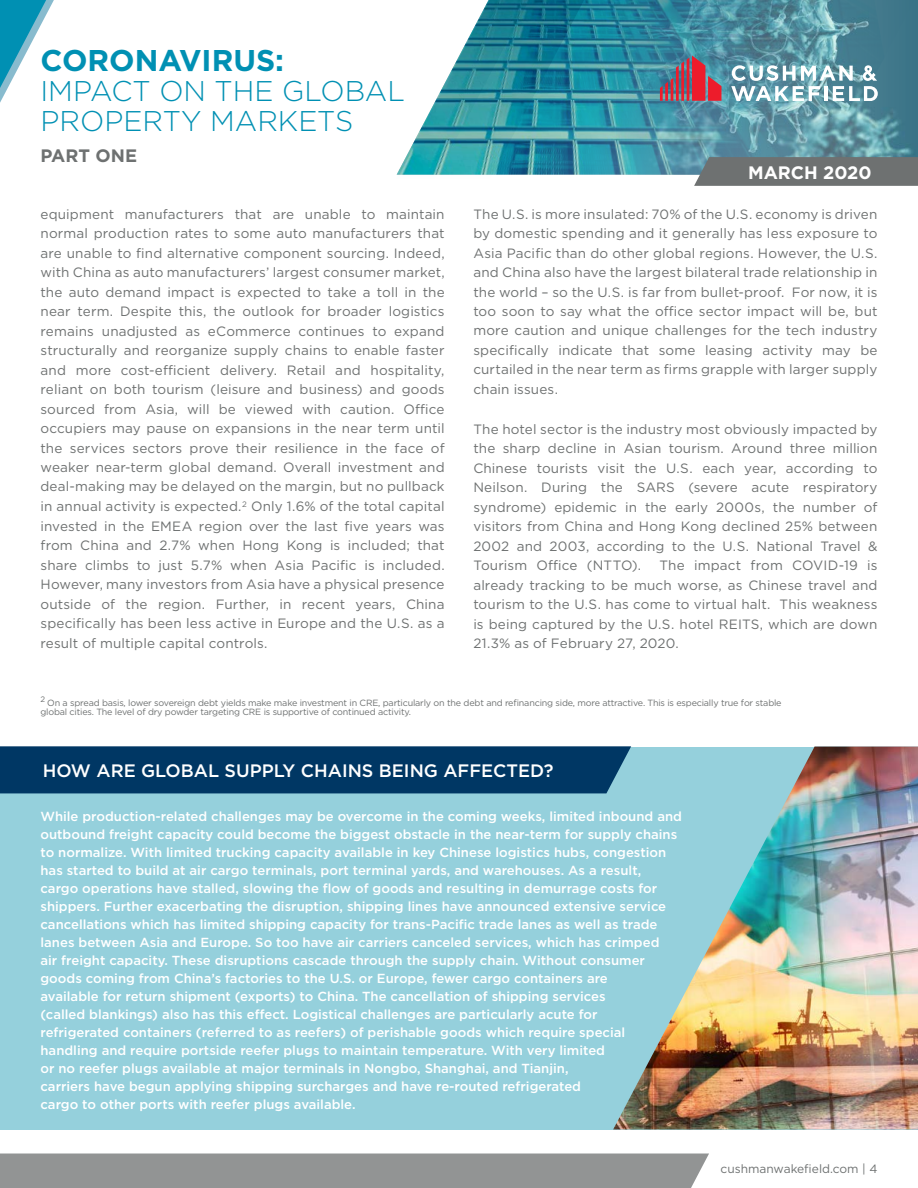
<style>
.page{position:relative;width:918px;height:1188px;background:#fff}
.page>*{position:absolute;margin:0;border:0;box-sizing:border-box;transform-origin:0 0}
.t1{font:700 30px "Gotham";color:#0090b3}
.t2{font:300 28.5px/30px "Gotham";color:#0090b3}
.t3{font:500 18px "Gotham";color:#fff}
.t4{font:700 18px "Gotham";color:#fff}
.t5{font:700 18px "Gotham";color:#6e7171}
.t6{font:13.5px/19.5px "Gotham";letter-spacing:.01em;color:#6e7171;text-align:justify}
.t7{font:500 13.2px/18px "Gotham";color:#fff}
.t8{font:12px "Gotham";color:#6e7171}
.t9{font:9px/9px "Gotham";letter-spacing:-.02em;color:#6e7171}
.t10{font:7.8px "Gotham";color:#6e7171}
</style>
<div class="page">
<img style="left:631px;top:0;width:287px;height:175px">
<div style="left:0;top:1154px;width:709px;height:34px;background:#929494"></div>
<svg style="left:396px;top:0;width:235px;height:175px"></svg>
<svg style="left:660px;top:55px;width:61px;height:46px;background:#915a6c"></svg>
<svg style="left:731px;top:65px;width:147px;height:36px"></svg>
<svg style="left:0;top:0;width:54px;height:103px"></svg>
<svg style="left:694px;top:157px;width:224px;height:29px;background:#6f7374"></svg>
<div style="left:0;top:747px;width:918px;height:383px;background:#95d0dc"></div>
<div style="left:0;top:746px;width:631px;height:47px;background:#003764"></div>
<img style="left:613px;top:747px;width:305px;height:383px">
<h1 class="t1" style="left:40px;top:41px;width:245px">CORONAVIRUS:</h1>
<h2 class="t2" style="left:40px;top:75px;width:366px">IMPACT ON THE GLOBAL<br>PROPERTY MARKETS</h2>
<h3 class="t5" style="left:40px;top:144px;width:98px">PART ONE</h3>
<h3 class="t4" style="left:748px;top:160px;width:125px">MARCH 2020</h3>
<p class="t6" style="left:40px;top:204px;width:406px">equipment manufacturers that are unable to maintain normal production rates to some auto manufacturers that are unable to find alternative component sourcing. Indeed, with China as auto manufacturers’ largest consumer market, the auto demand impact is expected to take a toll in the near term. Despite this, the outlook for broader logistics remains unadjusted as eCommerce continues to expand structurally and reorganize supply chains to enable faster and more cost-efficient delivery. Retail and hospitality, reliant on both tourism (leisure and business) and goods sourced from Asia, will be viewed with caution. Office occupiers may pause on expansions in the near term until the services sectors prove their resilience in the face of weaker near-term global demand. Overall investment and deal-making may be delayed on the margin, but no pullback in annual activity is expected.<sup>2</sup> Only 1.6% of the total capital invested in the EMEA region over the last five years was from China and 2.7% when Hong Kong is included; that share climbs to just 5.7% when Asia Pacific is included.<br>However, many investors from Asia have a physical presence outside of the region. Further, in recent years, China specifically has been less active in Europe and the U.S. as a result of multiple capital controls.</p>
<p class="t6" style="left:473px;top:204px;width:406px">The U.S. is more insulated: 70% of the U.S. economy is driven by domestic spending and it generally has less exposure to Asia Pacific than do other global regions. However, the U.S. and China also have the largest bilateral trade relationship in the world – so the U.S. is far from bullet-proof. For now, it is too soon to say what the office sector impact will be, but more caution and unique challenges for the tech industry specifically indicate that some leasing activity may be curtailed in the near term as firms grapple with larger supply chain issues.</p>
<p class="t6" style="left:473px;top:419px;width:406px">The hotel sector is the industry most obviously impacted by the sharp decline in Asian tourism. Around three million Chinese tourists visit the U.S. each year, according to Neilson. During the SARS (severe acute respiratory syndrome) epidemic in the early 2000s, the number of visitors from China and Hong Kong declined 25% between 2002 and 2003, according to the U.S. National Travel &amp; Tourism Office (NTTO).</p>
<p class="t6" style="left:473px;top:555px;width:406px;text-indent:186px">The impact from COVID-19 is already tracking to be much worse, as Chinese travel and tourism to the U.S. has come to virtual halt. This weakness is being captured by the U.S. hotel REITS, which are down 21.3% as of February 27, 2020.</p>
<p class="t10" style="left:40px;top:694px;width:6px">2</p>
<p class="t9" style="left:41px;top:698px;width:743px;text-indent:7px">On a spread basis, lower sovereign debt yields make make investment in CRE, particularly on the debt and refinancing side, more attractive. This is especially true for stable global cities. The level of dry powder targeting CRE is supportive of continued activity.</p>
<h3 class="t3" style="left:43px;top:759px;width:513px">HOW ARE GLOBAL SUPPLY CHAINS BEING AFFECTED?</h3>
<p class="t7" style="left:40px;top:807px;width:643px">While production-related challenges may be overcome in the coming weeks, limited inbound and outbound freight capacity could become the biggest obstacle in the near-term for supply chains to normalize. With limited trucking capacity available in key Chinese logistics hubs, congestion has started to build at air cargo terminals, port terminal yards, and warehouses. As a result, cargo operations have stalled, slowing the flow of goods and resulting in demurrage costs for shippers. Further exacerbating the disruption, shipping lines have announced extensive service cancellations which has limited shipping capacity for trans-Pacific trade lanes as well as trade lanes between Asia and Europe. So too have air carriers canceled services, which has crimped<br>air freight capacity. These disruptions cascade through the supply chain. Without consumer goods coming from China’s factories to the U.S. or Europe, fewer cargo containers are<br>available for return shipment (exports) to China. The cancellation of shipping services<br>(called blankings) also has this effect. Logistical challenges are particularly acute for<br>refrigerated containers (referred to as reefers) of perishable goods which require special handling and require portside reefer plugs to maintain temperature. With very limited<br>or no reefer plugs available at major terminals in Nongbo, Shanghai, and Tianjin,<br>carriers have begun applying shipping surcharges and have re-routed refrigerated<br>cargo to other ports with reefer plugs available.</p>
<p class="t8" style="left:721px;top:1161px;width:158px">cushmanwakefield.com | 4</p>
</div>
